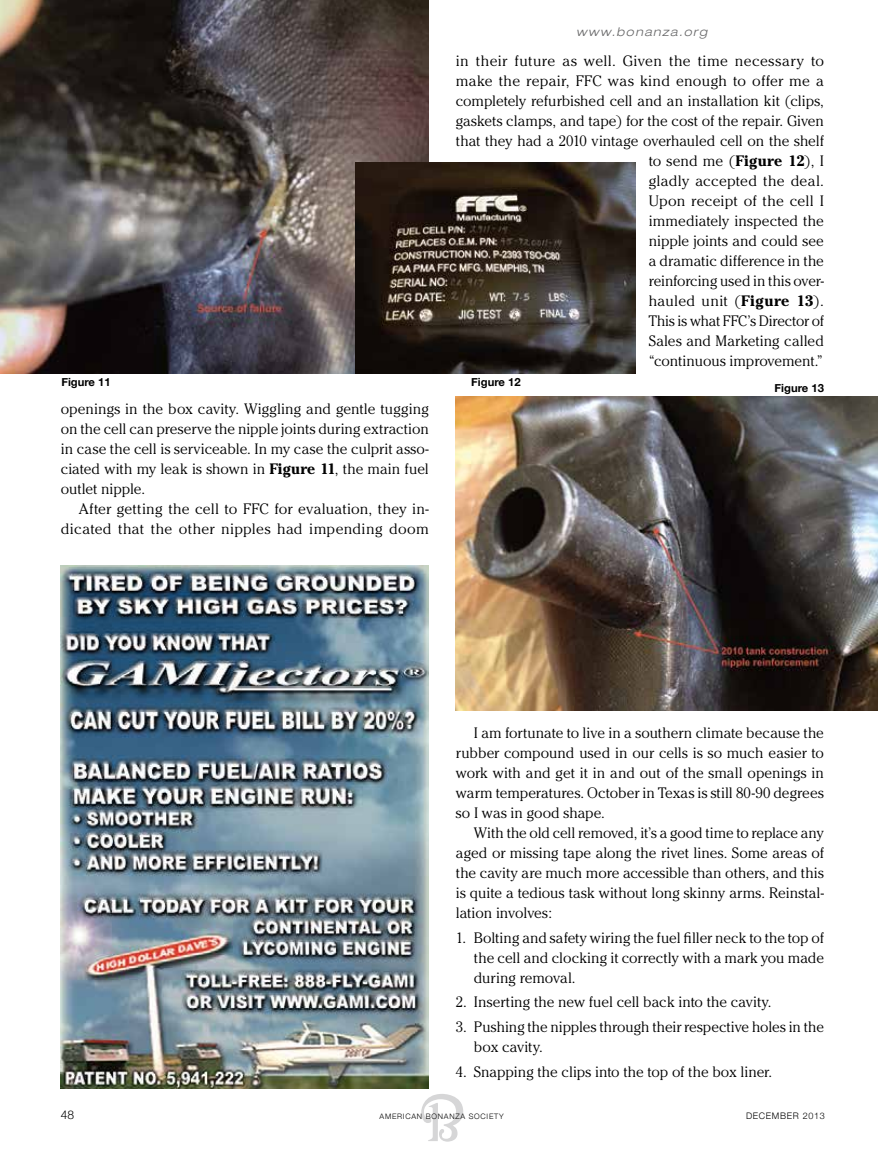
<style>
.page{position:relative;width:878px;height:1161px;background:#fff}
.page>*{position:absolute;margin:0;border:0;box-sizing:border-box;transform-origin:0 0}
.t1{font:300 15px/20px "Cheltenham";color:#000;text-align:justify}
.t2{font:italic 300 expanded 12px "Helvetica Neue";letter-spacing:.12em;color:#686869}
.t3{font:300 12px "Helvetica Neue";color:#000}
.t4{font:700 11.25px "Helvetica Neue";color:#000}
.t5{font:300 9px "Helvetica Neue";letter-spacing:.075em;color:#000}
.t6{font:300 7.5px "Helvetica Neue";letter-spacing:.1em;color:#000}
.s1{font-weight:700}
</style>
<div class="page">
<svg style="left:421px;top:1094px;width:42px;height:48px"></svg>
<img style="left:0;top:0;width:429px;height:374px">
<img style="left:356px;top:162px;width:279px;height:212px">
<img style="left:456px;top:397px;width:422px;height:313px">
<img style="left:61px;top:566px;width:368px;height:523px">
<p class="t2" style="left:576px;top:25px;width:133px">www.bonanza.org</p>
<p class="t1" style="left:456px;top:50px;width:369px;text-align:right">in their future as well. Given the time necessary to make the repair, FFC was kind enough to offer me a completely refurbished cell and an installation kit (clips, gaskets clamps, and tape) for the cost of the repair. Given that they had a 2010 vintage overhauled cell on the shelf to send me (<span class="s1">Figure 12</span>), I<br>gladly accepted the deal.<br>Upon receipt of the cell I<br>immediately inspected the<br>nipple joints and could see<br>a dramatic difference in the<br>reinforcing used in this over-<br>hauled unit (<span class="s1">Figure 13</span>).<br>This is what FFC’s Director of<br>Sales and Marketing called<br>“continuous improvement.”</p>
<p class="t4" style="left:61px;top:375px;width:51px">Figure 11</p>
<p class="t4" style="left:471px;top:375px;width:51px">Figure 12</p>
<p class="t1" style="left:61px;top:398px;width:369px">openings in the box cavity. Wiggling and gentle tugging on the cell can preserve the nipple joints during extraction in case the cell is serviceable. In my case the culprit asso&shy;ciated with my leak is shown in <span class="s1">Figure 11</span>, the main fuel outlet nipple.</p>
<p class="t1" style="left:61px;top:499px;width:369px;text-align:right">After getting the cell to FFC for evaluation, they in&shy;dicated that the other nipples had impending doom</p>
<p class="t4" style="left:774px;top:381px;width:51px">Figure 13</p>
<p class="t1" style="left:456px;top:723px;width:369px;text-indent:18px">I am fortunate to live in a southern climate because the rubber compound used in our cells is so much easier to work with and get it in and out of the small openings in warm temperatures. October in Texas is still 80-90 degrees so I was in good shape.</p>
<p class="t1" style="left:456px;top:823px;width:369px;text-indent:18px">With the old cell removed, it’s a good time to replace any aged or missing tape along the rivet lines. Some areas of the cavity are much more accessible than others, and this is quite a tedious task without long skinny arms. Reinstal&shy;lation involves:</p>
<p class="t1" style="left:474px;top:928px;width:351px;text-indent:-18px">1. Bolting and safety wiring the fuel filler neck to the top of the cell and clocking it correctly with a mark you made during removal.</p>
<p class="t1" style="left:456px;top:992px;width:317px">2. Inserting the new fuel cell back into the cavity.</p>
<p class="t1" style="left:474px;top:1017px;width:351px;text-indent:-18px">3. Pushing the nipples through their respective holes in the box cavity.</p>
<p class="t1" style="left:456px;top:1061px;width:318px">4. Snapping the clips into the top of the box liner.</p>
<p class="t3" style="left:61px;top:1107px;width:15px">48</p>
<p class="t6" style="left:379px;top:1111px;width:126px">AMERICAN BONANZA SOCIETY</p>
<p class="t5" style="left:746px;top:1110px;width:80px">DECEMBER 2013</p>
</div>
